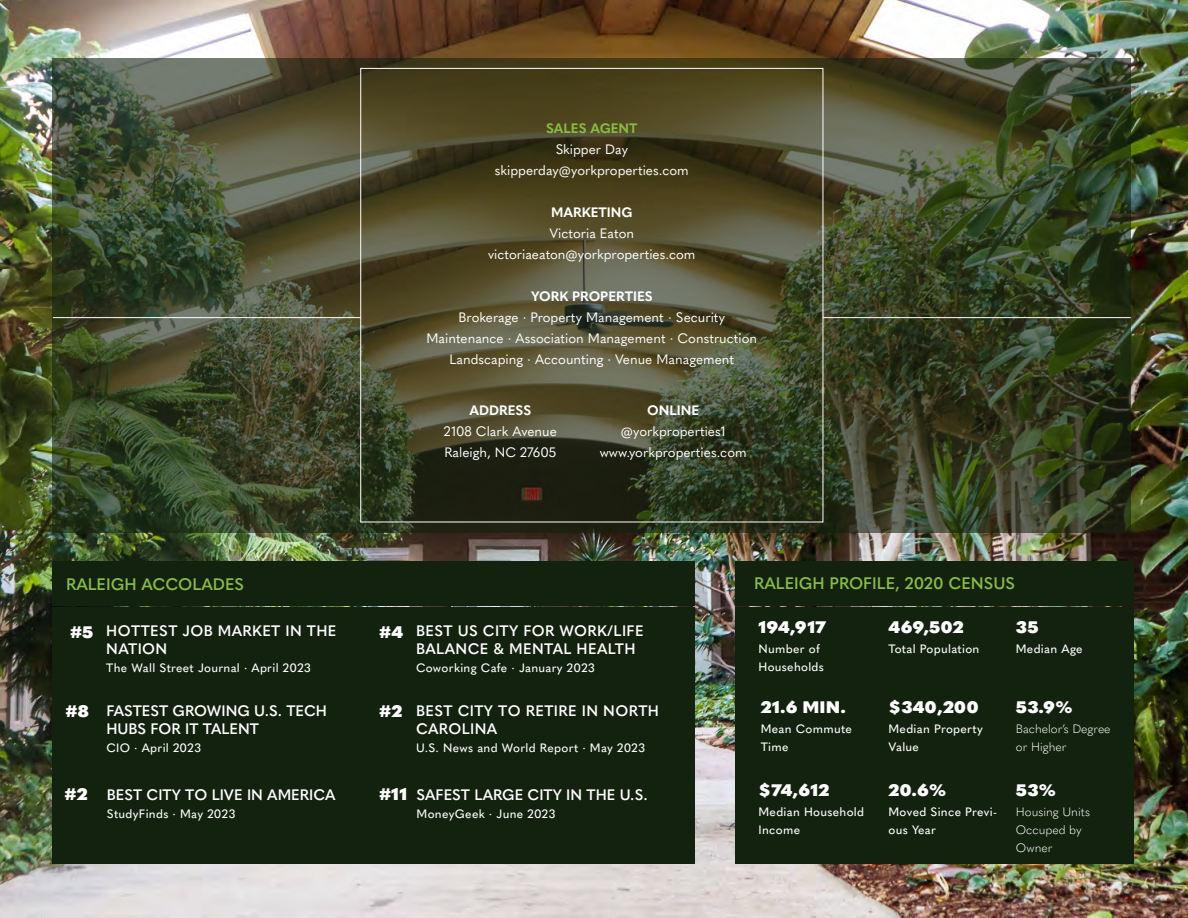
<style>
.page{position:relative;width:1188px;height:918px;background:#fff}
.page>*{position:absolute;margin:0;border:0;box-sizing:border-box;transform-origin:0 0}
.t1{font:900 16.5px "Quasimoda";letter-spacing:.005em;color:#fff;scale:1.1 1}
.t2{font:600 16.5px "Quasimoda";color:#89bc40}
.t3{font:600 15px/18px "Quasimoda";letter-spacing:.02em;color:#fff}
.t4{font:600 15px/18px "Quasimoda";color:#fff}
.t5{font:13.5px/21px "Quasimoda";color:#fff;text-align:center}
.t6{font:700 13.5px "Quasimoda";color:#fff}
.t7{font:700 13.5px "Quasimoda";color:#89bc40}
.t8{font:500 12px/18px "Quasimoda";letter-spacing:.025em;color:#fff}
.t9{font:300 12px/18px "Quasimoda";color:#fff}
</style>
<div class="page">
<img style="left:0;top:0;width:1188px;height:918px">
<div style="left:53px;top:561px;width:642px;height:45px;background:#13220f"></div>
<div style="left:735px;top:561px;width:398px;height:45px;background:#13220f"></div>
<div style="left:53px;top:608px;width:642px;height:256px;background:#13220f"></div>
<div style="left:735px;top:608px;width:398px;height:256px;background:#13220f"></div>
<svg style="left:53px;top:58px;width:1078px;height:474px;background:#43482c"></svg>
<hr style="left:823px;top:317px;width:308px;height:1px;background:#fff">
<hr style="left:53px;top:317px;width:308px;height:1px;background:#fff">
<p class="t7" style="left:546px;top:118px;width:93px">SALES AGENT</p>
<p class="t5" style="left:495px;top:138px;width:195px">Skipper Day skipperday@yorkproperties.com</p>
<p class="t6" style="left:551px;top:202px;width:83px">MARKETING</p>
<p class="t5" style="left:488px;top:222px;width:209px">Victoria Eaton victoriaeaton@yorkproperties.com</p>
<p class="t6" style="left:531px;top:286px;width:123px">YORK PROPERTIES</p>
<p class="t5" style="left:427px;top:306px;width:332px">Brokerage · Property Management · Security<br>Maintenance · Association Management · Construction<br>Landscaping · Accounting · Venue Management</p>
<p class="t6" style="left:470px;top:400px;width:63px">ADDRESS</p>
<p class="t5" style="left:444px;top:420px;width:114px;text-align:left">2108 Clark Avenue<br>Raleigh, NC 27605</p>
<p class="t6" style="left:647px;top:400px;width:53px">ONLINE</p>
<p class="t5" style="left:600px;top:420px;width:148px">@yorkproperties1 www.yorkproperties.com</p>
<p class="t2" style="left:66px;top:571px;width:179px">RALEIGH ACCOLADES</p>
<p class="t1" style="left:70px;top:619px;width:23px">#5</p>
<p class="t1" style="left:379px;top:619px;width:23px">#4</p>
<p class="t3" style="left:106px;top:621px;width:232px">HOTTEST JOB MARKET IN THE<br>NATION</p>
<p class="t8" style="left:106px;top:658px;width:206px">The Wall Street Journal · April 2023</p>
<p class="t3" style="left:416px;top:621px;width:229px">BEST US CITY FOR WORK/LIFE<br>BALANCE &amp; MENTAL HEALTH</p>
<p class="t8" style="left:416px;top:658px;width:180px">Coworking Cafe · January 2023</p>
<p class="t2" style="left:754px;top:570px;width:262px">RALEIGH PROFILE, 2020 CENSUS</p>
<p class="t1" style="left:759px;top:614px;width:62px">194,917</p>
<p class="t8" style="left:759px;top:639px;width:67px">Number of<br>Households</p>
<p class="t1" style="left:889px;top:614px;width:70px">469,502</p>
<p class="t8" style="left:889px;top:639px;width:92px">Total Population</p>
<p class="t1" style="left:1016px;top:614px;width:22px">35</p>
<p class="t8" style="left:1016px;top:639px;width:68px">Median Age</p>
<p class="t1" style="left:66px;top:699px;width:23px">#8</p>
<p class="t1" style="left:65px;top:781px;width:22px">#2</p>
<p class="t4" style="left:106px;top:701px;width:222px">FASTEST GROWING U.S. TECH<br>HUBS FOR IT TALENT</p>
<p class="t8" style="left:106px;top:738px;width:96px">CIO · April 2023</p>
<p class="t4" style="left:107px;top:785px;width:230px">BEST CITY TO LIVE IN AMERICA</p>
<p class="t8" style="left:107px;top:804px;width:130px">StudyFinds · May 2023</p>
<p class="t1" style="left:379px;top:699px;width:22px">#2</p>
<p class="t1" style="left:379px;top:781px;width:27px">#11</p>
<p class="t3" style="left:416px;top:701px;width:244px">BEST CITY TO RETIRE IN NORTH<br>CAROLINA</p>
<p class="t8" style="left:416px;top:738px;width:231px">U.S. News and World Report · May 2023</p>
<p class="t4" style="left:417px;top:785px;width:232px">SAFEST LARGE CITY IN THE U.S.</p>
<p class="t8" style="left:417px;top:804px;width:140px">MoneyGeek · June 2023</p>
<p class="t1" style="left:761px;top:694px;width:79px">21.6 MIN.</p>
<p class="t1" style="left:889px;top:694px;width:84px">$340,200</p>
<p class="t1" style="left:1016px;top:694px;width:53px">53.9%</p>
<p class="t8" style="left:761px;top:719px;width:93px">Mean Commute<br>Time</p>
<p class="t8" style="left:889px;top:719px;width:96px">Median Property<br>Value</p>
<p class="t9" style="left:1016px;top:719px;width:96px">Bachelor’s Degree or Higher</p>
<p class="t1" style="left:759px;top:777px;width:66px">$74,612</p>
<p class="t1" style="left:889px;top:777px;width:54px">20.6%</p>
<p class="t1" style="left:1016px;top:777px;width:38px">53%</p>
<p class="t8" style="left:759px;top:802px;width:107px">Median Household<br>Income</p>
<p class="t8" style="left:889px;top:802px;width:110px">Moved Since Previ&shy;ous Year</p>
<p class="t9" style="left:1016px;top:802px;width:76px">Housing Units<br>Occuped by<br>Owner</p>
</div>
